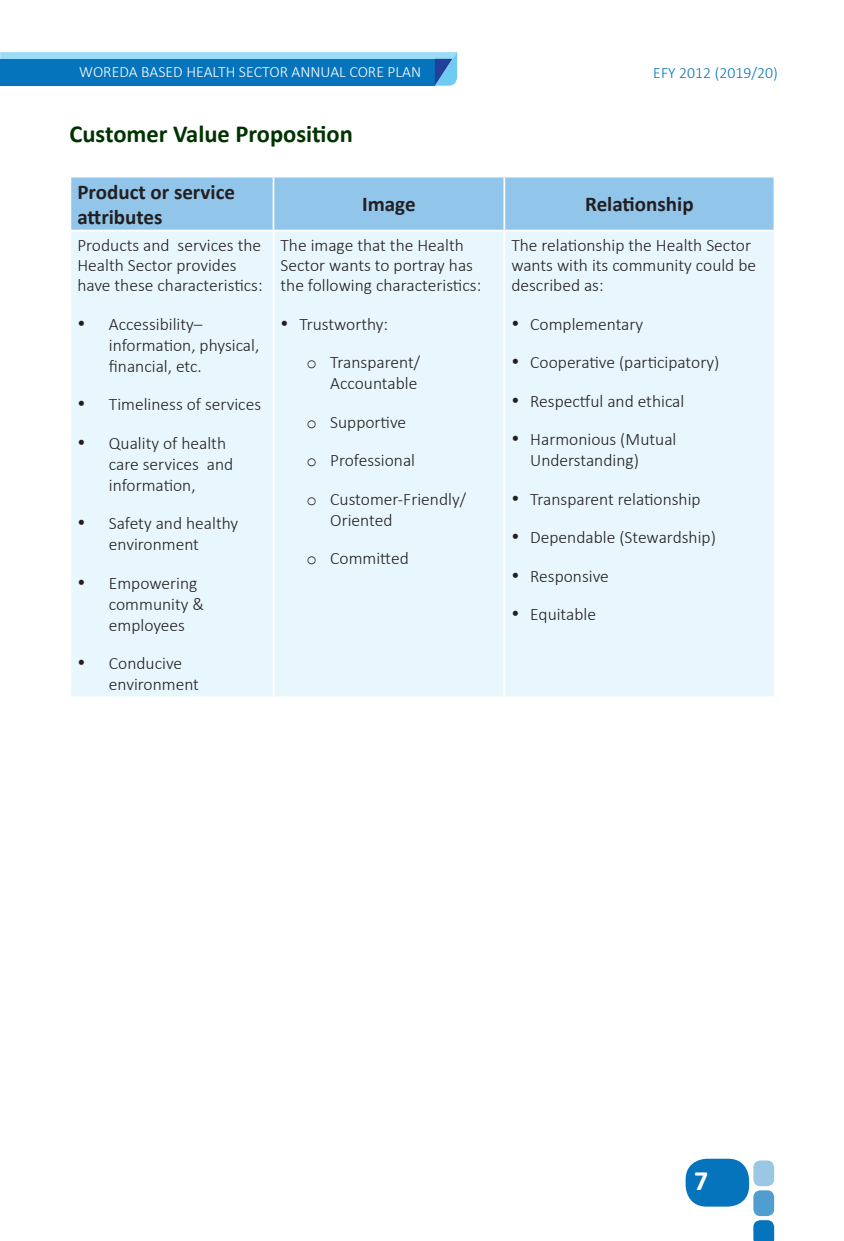
<style>
.page{position:relative;width:844px;height:1241px;background:#fff}
.page>*{position:absolute;margin:0;border:0;box-sizing:border-box;transform-origin:0 0}
.t1{font:700 28px "Calibri";color:#fff}
.t2{font:700 24.5px "Calibri";color:#030}
.t3{font:700 21px/24.2px "Calibri";color:#231f20}
.t4{font:300 17.5px/21px "Calibri";color:#231f20}
.t5{font:300 15.75px "Calibri";color:#fff}
.t6{font:300 15.75px "Calibri";color:#0574bc}
.s1{font-family:"Courier New";font-weight:400}
</style>
<div class="page">
<svg style="left:0;top:52px;width:457px;height:34px;background:#278ac8"></svg>
<svg style="left:753px;top:1220px;width:21px;height:20px"></svg>
<div style="left:753px;top:1190px;width:21px;height:25px;background:#509dd0;border-radius:7px"></div>
<div style="left:753px;top:1160px;width:21px;height:25px;background:#9bc7e4;border-radius:7px"></div>
<div style="left:685px;top:1158px;width:63px;height:48px;background:#0574bc;border-radius:21px"></div>
<div style="left:71px;top:177px;width:702px;height:53px;background:#92c5ea"></div>
<div style="left:71px;top:231px;width:702px;height:465px;background:#e8f6fd"></div>
<hr style="left:272px;top:177px;width:2px;height:53px;background:#fff">
<hr style="left:503px;top:177px;width:2px;height:53px;background:#fff">
<hr style="left:272px;top:231px;width:2px;height:465px;background:#fff">
<hr style="left:503px;top:231px;width:2px;height:465px;background:#fff">
<p class="t5" style="left:79px;top:62px;width:343px">WOREDA BASED HEALTH SECTOR ANNUAL CORE PLAN</p>
<p class="t6" style="left:653px;top:63px;width:126px">EFY 2012 (2019/20)</p>
<h2 class="t2" style="left:69px;top:119px;width:285px">Customer Value Proposition</h2>
<p class="t3" style="left:77px;top:180px;width:159px">Product or service attributes</p>
<p class="t3" style="left:362px;top:192px;width:55px">Image</p>
<p class="t3" style="left:585px;top:192px;width:110px">Relationship</p>
<p class="t4" style="left:77px;top:234px;width:187px;line-height:20.1px">Products and services the<br>Health Sector provides have these characteristics:</p>
<p class="t4" style="left:109px;top:312px;width:152px;text-indent:-32px">• Accessibility– information, physical, financial, etc.</p>
<p class="t4" style="left:77px;top:393px;width:185px">• Timeliness of services</p>
<p class="t4" style="left:109px;top:431px;width:126px;text-indent:-32px">• Quality of health care services and information,</p>
<p class="t4" style="left:77px;top:512px;width:162px;text-align:center">• Safety and healthy environment</p>
<p class="t4" style="left:109px;top:571px;width:97px;text-indent:-32px">• Empowering community &amp; employees</p>
<p class="t4" style="left:109px;top:652px;width:92px;text-indent:-32px">• Conducive environment</p>
<p class="t4" style="left:280px;top:234px;width:202px;line-height:20.1px">The image that the Health<br>Sector wants to portray has the following characteristics:</p>
<p class="t4" style="left:280px;top:312px;width:109px">• Trustworthy:</p>
<p class="t4" style="left:306px;top:351px;width:115px;text-align:right"><span class="s1">o</span> Transparent/<br>Accountable</p>
<p class="t4" style="left:306px;top:410px;width:101px"><span class="s1">o</span> Supportive</p>
<p class="t4" style="left:306px;top:449px;width:110px"><span class="s1">o</span> Professional</p>
<p class="t4" style="left:330px;top:487px;width:137px;text-indent:-24px"><span class="s1">o</span> Customer-Friendly/<br>Oriented</p>
<p class="t4" style="left:306px;top:547px;width:104px"><span class="s1">o</span> Committed</p>
<p class="t4" style="left:511px;top:234px;width:246px;line-height:20.1px">The relationship the Health Sector wants with its community could be described as:</p>
<p class="t4" style="left:511px;top:312px;width:133px">• Complementary</p>
<p class="t4" style="left:511px;top:351px;width:209px">• Cooperative (participatory)</p>
<p class="t4" style="left:511px;top:389px;width:174px">• Respectful and ethical</p>
<p class="t4" style="left:530px;top:428px;width:148px;text-indent:-19px">• Harmonious (Mutual<br>Understanding)</p>
<p class="t4" style="left:511px;top:487px;width:191px">• Transparent relationship</p>
<p class="t4" style="left:511px;top:526px;width:206px">• Dependable (Stewardship)</p>
<p class="t4" style="left:511px;top:564px;width:99px">• Responsive</p>
<p class="t4" style="left:511px;top:603px;width:86px">• Equitable</p>
<h1 class="t1" style="left:694px;top:1162px;width:16px">7</h1>
</div>
